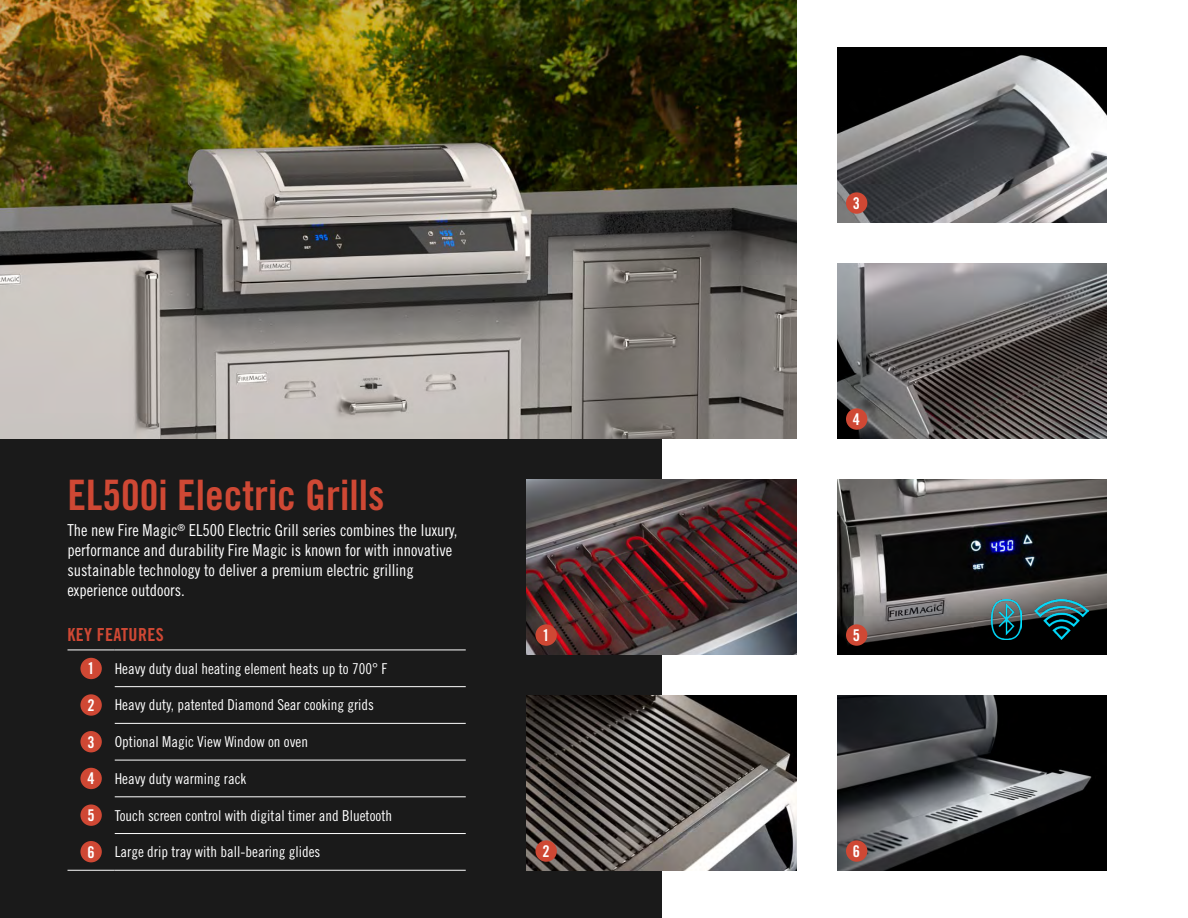
<style>
.page{position:relative;width:1188px;height:918px;background:#fff}
.page>*{position:absolute;margin:0;border:0;box-sizing:border-box;transform-origin:0 0}
.t1{font:42px "Trade Gothic LT Std Bd Cn 20";color:#cf4834}
.t2{font:18px "Trade Gothic LT Std Bd Cn 20";letter-spacing:.02em;color:#cf4834}
.t3{font:16.5px/19.8px "Trade Gothic LT Std Cn 18";color:#fff}
.t4{font:16.2px "Trade Gothic LT Std Bd Cn 20";color:#fff}
.t5{font:15px "Trade Gothic LT Std Cn 18";color:#fff}
.s1{font-family:"Trade Gothic LT Std Bd Cn 20";font-size:16.2px}
</style>
<div class="page">
<div style="left:0;top:0;width:662px;height:918px;background:#1a1a1a"></div>
<img style="left:0;top:0;width:796px;height:439px">
<img style="left:526px;top:479px;width:270px;height:176px">
<img style="left:526px;top:695px;width:270px;height:176px">
<img style="left:837px;top:479px;width:270px;height:176px">
<img style="left:837px;top:695px;width:270px;height:176px">
<img style="left:837px;top:47px;width:270px;height:176px">
<img style="left:837px;top:263px;width:270px;height:176px">
<hr style="left:115px;top:686px;width:351px;height:1px;background:#fff">
<hr style="left:115px;top:723px;width:351px;height:1px;background:#fff">
<hr style="left:115px;top:760px;width:351px;height:1px;background:#fff">
<hr style="left:115px;top:796px;width:351px;height:1px;background:#fff">
<hr style="left:115px;top:833px;width:351px;height:1px;background:#fff">
<hr style="left:68px;top:650px;width:47px;height:1px;background:#fff">
<hr style="left:115px;top:650px;width:351px;height:1px;background:#fff">
<hr style="left:115px;top:870px;width:351px;height:1px;background:#fff">
<hr style="left:68px;top:870px;width:47px;height:1px;background:#fff">
<div style="left:80px;top:658px;width:22px;height:21px;background:#cf4834;border-radius:50%"></div>
<div style="left:80px;top:694px;width:22px;height:22px;background:#cf4834;border-radius:50%"></div>
<div style="left:80px;top:731px;width:22px;height:21px;background:#cf4834;border-radius:50%"></div>
<div style="left:80px;top:768px;width:22px;height:21px;background:#cf4834;border-radius:50%"></div>
<div style="left:80px;top:804px;width:22px;height:22px;background:#cf4834;border-radius:50%"></div>
<div style="left:80px;top:841px;width:22px;height:21px;background:#cf4834;border-radius:50%"></div>
<div style="left:535px;top:624px;width:22px;height:22px;background:#cf4834;border-radius:50%"></div>
<div style="left:535px;top:840px;width:22px;height:22px;background:#cf4834;border-radius:50%"></div>
<div style="left:846px;top:840px;width:21px;height:22px;background:#cf4834;border-radius:50%"></div>
<div style="left:846px;top:624px;width:21px;height:22px;background:#cf4834;border-radius:50%"></div>
<div style="left:846px;top:408px;width:21px;height:22px;background:#cf4834;border-radius:50%"></div>
<div style="left:846px;top:192px;width:21px;height:22px;background:#cf4834;border-radius:50%"></div>
<img style="left:1035px;top:600px;width:54px;height:39px">
<img style="left:992px;top:600px;width:30px;height:39px">
<h1 class="t1" style="left:68px;top:469px;width:319px">EL500i Electric Grills</h1>
<p class="t3" style="left:68px;top:520px;width:392px">The new Fire Magic<sup>®</sup> EL500 Electric Grill series combines the luxury, performance and durability Fire Magic is known for with innovative sustainable technology to deliver a premium electric grilling experience outdoors.</p>
<p class="t2" style="left:68px;top:624px;width:98px">KEY FEATURES</p>
<p class="t5" style="left:87px;top:659px;width:301px"><span class="s1">1</span> Heavy duty dual heating element heats up to 700° F</p>
<p class="t5" style="left:87px;top:696px;width:288px"><span class="s1">2</span> Heavy duty, patented Diamond Sear cooking grids</p>
<p class="t5" style="left:87px;top:733px;width:222px"><span class="s1">3</span> Optional Magic View Window on oven</p>
<p class="t5" style="left:87px;top:770px;width:161px"><span class="s1">4</span> Heavy duty warming rack</p>
<p class="t5" style="left:87px;top:806px;width:306px"><span class="s1">5</span> Touch screen control with digital timer and Bluetooth</p>
<p class="t5" style="left:87px;top:843px;width:235px"><span class="s1">6</span> Large drip tray with ball-bearing glides</p>
<p class="t4" style="left:853px;top:193px;width:9px">3</p>
<p class="t4" style="left:542px;top:625px;width:9px">1</p>
<p class="t4" style="left:853px;top:409px;width:9px">4</p>
<p class="t4" style="left:853px;top:625px;width:9px">5</p>
<p class="t4" style="left:542px;top:841px;width:9px">2</p>
<p class="t4" style="left:853px;top:841px;width:9px">6</p>
</div>
